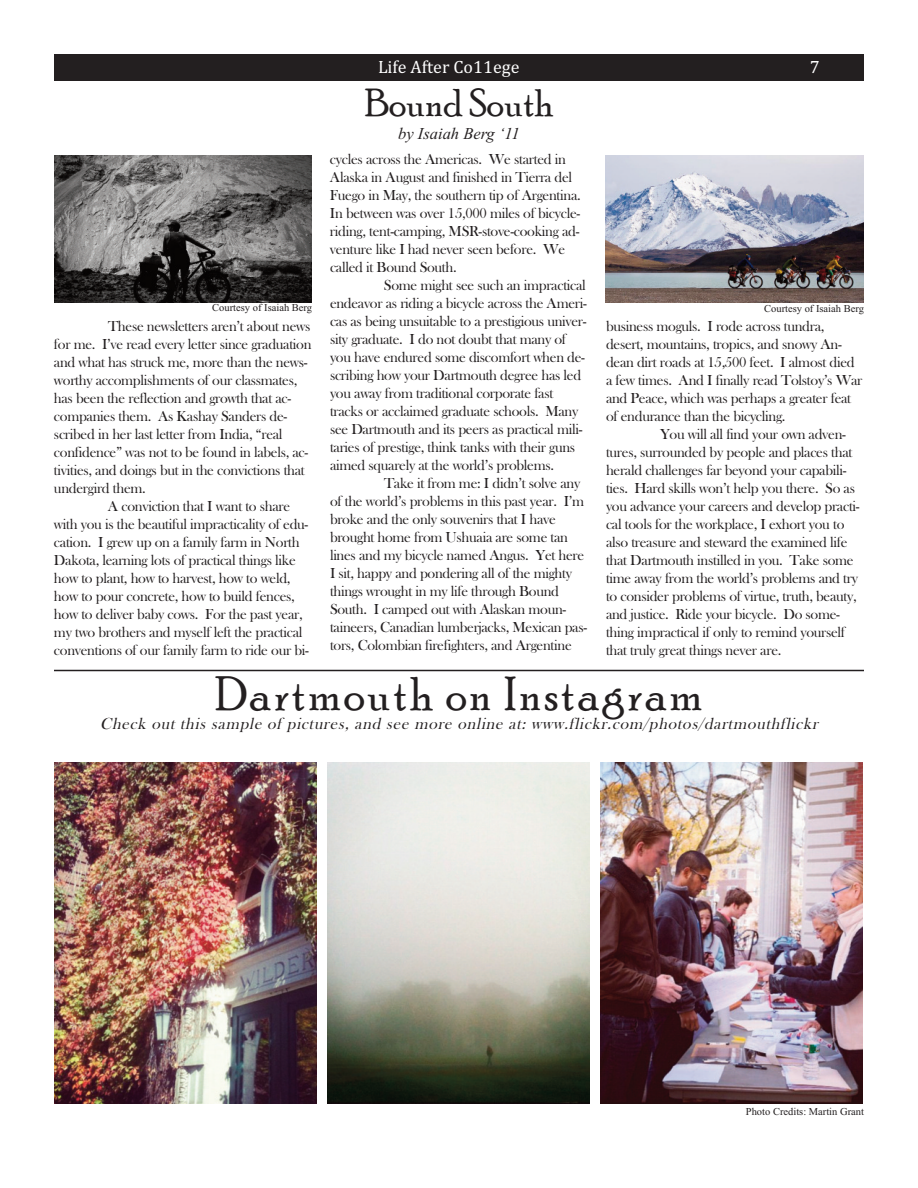
<style>
.page{position:relative;width:918px;height:1188px;background:#fff}
.page>*{position:absolute;margin:0;border:0;box-sizing:border-box;transform-origin:0 0}
.t1{font:48px "Poor Richard";letter-spacing:.05em;color:#231f20}
.t2{font:39px "Poor Richard";color:#231f20}
.t3{font:18px "Cambria";color:#fff}
.t4{font:italic 16.5px "Bask Old Face";color:#231f20}
.t5{font:italic 16.5px "Times New Roman";color:#231f20}
.t6{font:15px/18px "Bask Old Face";letter-spacing:-.02em;color:#231f20}
.t7{font:10.5px "Times New Roman";color:#231f20}
</style>
<div class="page">
<div style="left:54px;top:54px;width:810px;height:27px;background:#231f20"></div>
<hr style="left:54px;top:670px;width:810px;height:1px;background:#231f20">
<img style="left:54px;top:156px;width:258px;height:147px">
<img style="left:605px;top:156px;width:258px;height:147px">
<img style="left:54px;top:763px;width:262px;height:341px">
<img style="left:327px;top:762px;width:262px;height:342px">
<img style="left:600px;top:762px;width:262px;height:342px">
<p class="t3" style="left:378px;top:56px;width:143px">Life After Co11ege</p>
<p class="t3" style="left:810px;top:56px;width:11px">7</p>
<h2 class="t2" style="left:365px;top:79px;width:191px">Bound South</h2>
<p class="t5" style="left:398px;top:124px;width:123px">by Isaiah Berg ‘11</p>
<p class="t6" style="left:330px;top:150px;width:252px">cycles across the Americas. We started in Alaska in August and finished in Tierra del Fuego in May, the southern tip of Argentina.<br>In between was over 15,000 miles of bicycle&shy;riding, tent-camping, MSR-stove-cooking ad&shy;venture like I had never seen before. We called it Bound South.</p>
<p class="t6" style="left:330px;top:276px;width:258px;text-indent:54px">Some might see such an impractical endeavor as riding a bicycle across the Ameri&shy;cas as being unsuitable to a prestigious univer&shy;sity graduate. I do not doubt that many of you have endured some discomfort when de&shy;scribing how your Dartmouth degree has led you away from traditional corporate fast tracks or acclaimed graduate schools. Many see Dartmouth and its peers as practical mili&shy;taries of prestige, think tanks with their guns aimed squarely at the world’s problems.</p>
<p class="t6" style="left:330px;top:474px;width:259px;text-indent:54px">Take it from me: I didn’t solve any of the world’s problems in this past year. I’m broke and the only souvenirs that I have brought home from Ushuaia are some tan lines and my bicycle named Angus. Yet here I sit, happy and pondering all of the mighty things wrought in my life through Bound South. I camped out with Alaskan moun&shy;taineers, Canadian lumberjacks, Mexican pas&shy;tors, Colombian firefighters, and Argentine</p>
<p class="t7" style="left:212px;top:302px;width:101px">Courtesy of Isaiah Berg</p>
<p class="t7" style="left:764px;top:302px;width:101px">Courtesy of Isaiah Berg</p>
<p class="t6" style="left:606px;top:317px;width:258px">business moguls. I rode across tundra, desert, mountains, tropics, and snowy An&shy;dean dirt roads at 15,500 feet. I almost died a few times. And I finally read Tolstoy’s War and Peace, which was perhaps a greater feat of endurance than the bicycling.</p>
<p class="t6" style="left:606px;top:425px;width:255px;text-indent:54px">You will all find your own adven&shy;tures, surrounded by people and places that herald challenges far beyond your capabili&shy;ties. Hard skills won’t help you there. So as you advance your careers and develop practi&shy;cal tools for the workplace, I exhort you to also treasure and steward the examined life that Dartmouth instilled in you. Take some time away from the world’s problems and try to consider problems of virtue, truth, beauty, and justice. Ride your bicycle. Do some&shy;thing impractical if only to remind yourself that truly great things never are.</p>
<p class="t6" style="left:54px;top:317px;width:259px;text-indent:54px">These newsletters aren’t about news for me. I’ve read every letter since graduation and what has struck me, more than the news&shy;worthy accomplishments of our classmates, has been the reflection and growth that ac&shy;companies them. As Kashay Sanders de&shy;scribed in her last letter from India, “real confidence” was not to be found in labels, ac&shy;tivities, and doings but in the convictions that undergird them.</p>
<p class="t6" style="left:54px;top:497px;width:256px;text-indent:54px">A conviction that I want to share with you is the beautiful impracticality of edu&shy;cation. I grew up on a family farm in North Dakota, learning lots of practical things like how to plant, how to harvest, how to weld, how to pour concrete, how to build fences, how to deliver baby cows. For the past year, my two brothers and myself left the practical conventions of our family farm to ride our bi-</p>
<h1 class="t1" style="left:215px;top:665px;width:489px">Dartmouth on Instagram</h1>
<p class="t4" style="left:100px;top:713px;width:723px">Check out this sample of pictures, and see more online at: www.flickr.com/photos/dartmouthflickr</p>
<p class="t7" style="left:746px;top:1105px;width:120px">Photo Credits: Martin Grant</p>
</div>
